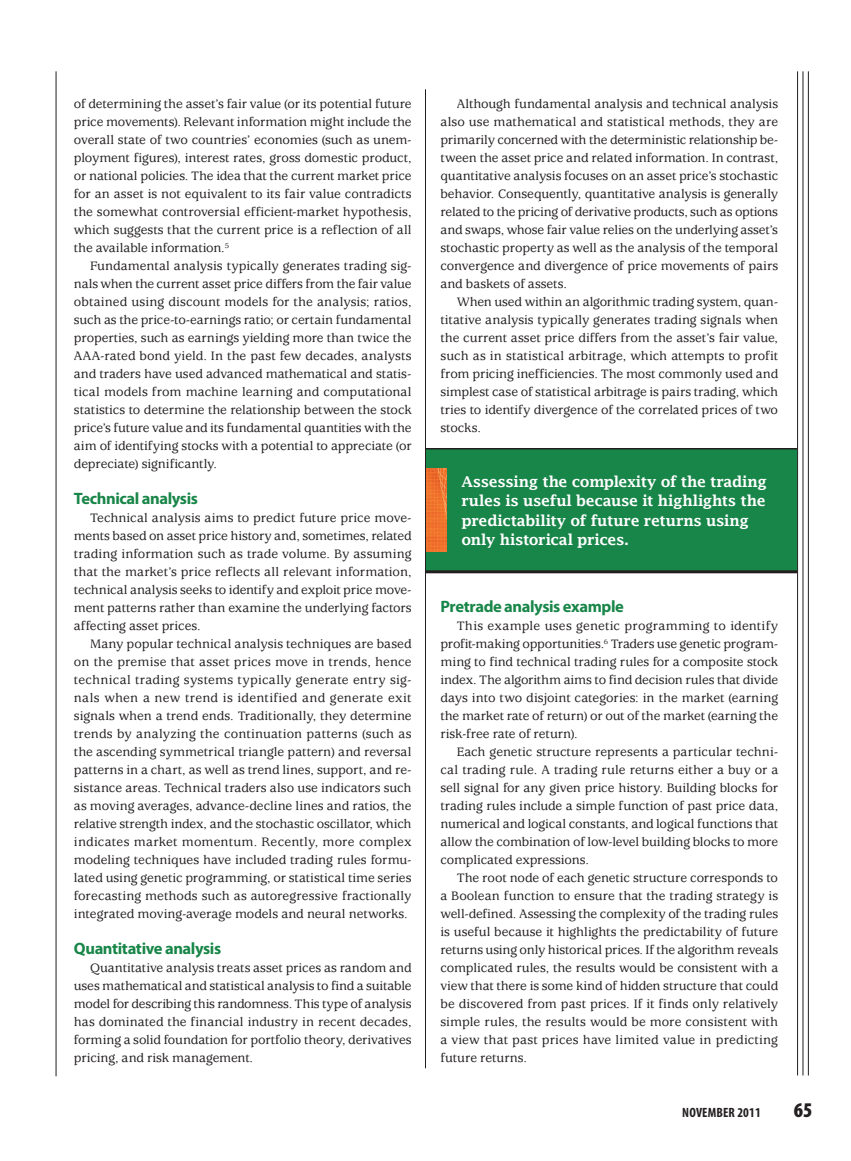
<style>
.page{position:relative;width:851px;height:1161px;background:#fff}
.page>*{position:absolute;margin:0;border:0;box-sizing:border-box;transform-origin:0 0}
.t1{font:900 condensed 21px "Myriad Pro";color:#231f20}
.Heading_2{font:700 16.5px "Myriad Pro";letter-spacing:-.025em;color:#198649}
.PULL_QUOTE{font:600 15px/19.5px "Lucida Fax";letter-spacing:-.02em;color:#fff}
.PARAGRAPH{font:500 13.5px/18px "Usherwood Std";color:#231f20;text-align:justify}
.t2{font:700 condensed 13.5px "Myriad Pro";letter-spacing:.01em;color:#231f20}
</style>
<div class="page">
<hr style="left:56px;top:71px;width:1px;height:1005px;background:#231f20">
<div style="left:425px;top:448px;width:372px;height:124px;background:#198649"></div>
<hr style="left:425px;top:448px;width:372px;height:2px;background:#231f20">
<img style="left:426px;top:468px;width:20px;height:84px">
<hr style="left:425px;top:570px;width:372px;height:3px;background:#231f20">
<hr style="left:802px;top:71px;width:1px;height:1005px;background:#231f20">
<hr style="left:808px;top:71px;width:1px;height:1005px;background:#231f20">
<hr style="left:797px;top:71px;width:1px;height:1005px;background:#231f20">
<hr style="left:425px;top:89px;width:1px;height:979px;background:#231f20">
<p class="PARAGRAPH" style="left:74px;top:95px;width:339px">of determining the asset’s fair value (or its potential future price movements). Relevant information might include the overall state of two countries’ economies (such as unem&shy;ployment figures), interest rates, gross domestic product, or national policies. The idea that the current market price for an asset is not equivalent to its fair value contradicts the somewhat controversial efficient-market hypothesis, which suggests that the current price is a reflection of all the available information.<sup>5</sup></p>
<p class="PARAGRAPH" style="left:74px;top:257px;width:339px;text-indent:16px">Fundamental analysis typically generates trading sig&shy;nals when the current asset price differs from the fair value obtained using discount models for the analysis; ratios, such as the price-to-earnings ratio; or certain fundamental properties, such as earnings yielding more than twice the AAA-rated bond yield. In the past few decades, analysts and traders have used advanced mathematical and statis&shy;tical models from machine learning and computational statistics to determine the relationship between the stock price’s future value and its fundamental quantities with the aim of identifying stocks with a potential to appreciate (or depreciate) significantly.</p>
<p class="Heading_2" style="left:74px;top:488px;width:125px">Technical analysis</p>
<p class="PARAGRAPH" style="left:74px;top:509px;width:339px;text-indent:16px">Technical analysis aims to predict future price move&shy;ments based on asset price history and, sometimes, related trading information such as trade volume. By assuming that the market’s price reflects all relevant information, technical analysis seeks to identify and exploit price move&shy;ment patterns rather than examine the underlying factors affecting asset prices.</p>
<p class="PARAGRAPH" style="left:74px;top:635px;width:339px;text-indent:16px">Many popular technical analysis techniques are based on the premise that asset prices move in trends, hence technical trading systems typically generate entry sig&shy;nals when a new trend is identified and generate exit signals when a trend ends. Traditionally, they determine trends by analyzing the continuation patterns (such as the ascending symmetrical triangle pattern) and reversal patterns in a chart, as well as trend lines, support, and re&shy;sistance areas. Technical traders also use indicators such as moving averages, advance-decline lines and ratios, the relative strength index, and the stochastic oscillator, which indicates market momentum. Recently, more complex modeling techniques have included trading rules formu&shy;lated using genetic programming, or statistical time series forecasting methods such as autoregressive fractionally integrated moving-average models and neural networks.</p>
<p class="Heading_2" style="left:74px;top:938px;width:149px">Quantitative analysis</p>
<p class="PARAGRAPH" style="left:74px;top:959px;width:339px;text-indent:16px">Quantitative analysis treats asset prices as random and uses mathematical and statistical analysis to find a suitable model for describing this randomness. This type of analysis has dominated the financial industry in recent decades, forming a solid foundation for portfolio theory, derivatives pricing, and risk management.</p>
<p class="PARAGRAPH" style="left:440px;top:95px;width:339px;text-indent:16px">Although fundamental analysis and technical analysis also use mathematical and statistical methods, they are primarily concerned with the deterministic relationship be&shy;tween the asset price and related information. In contrast, quantitative analysis focuses on an asset price’s stochastic behavior. Consequently, quantitative analysis is generally related to the pricing of derivative products, such as options and swaps, whose fair value relies on the underlying asset’s stochastic property as well as the analysis of the temporal convergence and divergence of price movements of pairs and baskets of assets.</p>
<p class="PARAGRAPH" style="left:440px;top:293px;width:339px;text-indent:16px">When used within an algorithmic trading system, quan&shy;titative analysis typically generates trading signals when the current asset price differs from the asset’s fair value, such as in statistical arbitrage, which attempts to profit from pricing inefficiencies. The most commonly used and simplest case of statistical arbitrage is pairs trading, which tries to identify divergence of the correlated prices of two stocks.</p>
<p class="PULL_QUOTE" style="left:461px;top:471px;width:307px">Assessing the complexity of the trading rules is useful because it highlights the predictability of future returns using only historical prices.</p>
<p class="Heading_2" style="left:440px;top:596px;width:185px">Pretrade analysis example</p>
<p class="PARAGRAPH" style="left:440px;top:617px;width:339px;text-indent:16px">This example uses genetic programming to identify profit-making opportunities.<sup>6</sup> Traders use genetic program&shy;ming to find technical trading rules for a composite stock index. The algorithm aims to find decision rules that divide days into two disjoint categories: in the market (earning the market rate of return) or out of the market (earning the risk-free rate of return).</p>
<p class="PARAGRAPH" style="left:440px;top:743px;width:339px;text-indent:16px">Each genetic structure represents a particular techni&shy;cal trading rule. A trading rule returns either a buy or a sell signal for any given price history. Building blocks for trading rules include a simple function of past price data, numerical and logical constants, and logical functions that allow the combination of low-level building blocks to more complicated expressions.</p>
<p class="PARAGRAPH" style="left:440px;top:869px;width:339px;text-indent:16px">The root node of each genetic structure corresponds to a Boolean function to ensure that the trading strategy is well-defined. Assessing the complexity of the trading rules is useful because it highlights the predictability of future returns using only historical prices. If the algorithm reveals complicated rules, the results would be consistent with a view that there is some kind of hidden structure that could be discovered from past prices. If it finds only relatively simple rules, the results would be more consistent with a view that past prices have limited value in predicting future returns.</p>
<p class="t2" style="left:682px;top:1104px;width:80px">NOVEMBER 2011</p>
<p class="t1" style="left:793px;top:1097px;width:20px">65</p>
</div>
